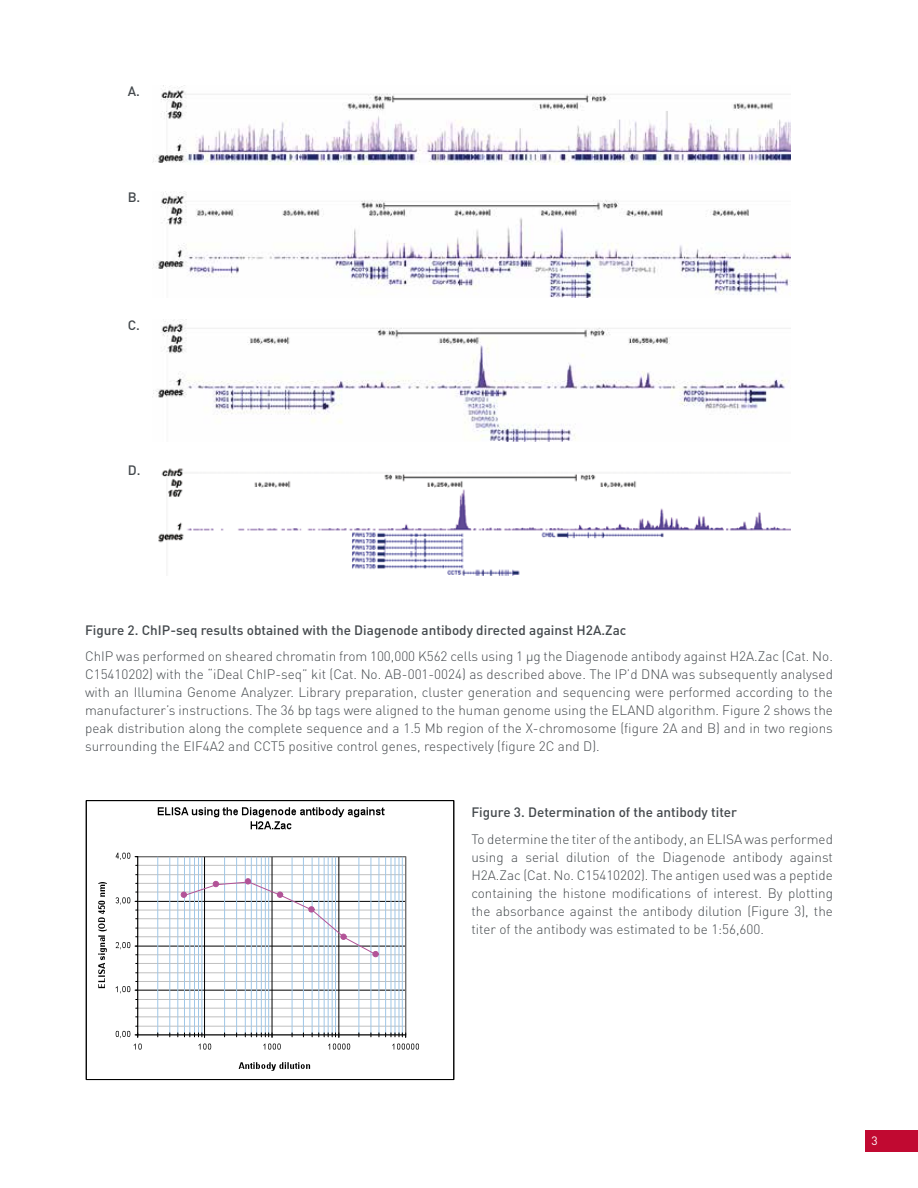
<style>
.page{position:relative;width:918px;height:1188px;background:#fff}
.page>*{position:absolute;margin:0;border:0;box-sizing:border-box;transform-origin:0 0}
.t1{font:300 13.5px/18px "DIN";color:#44494d;text-align:justify}
.t2{font:500 13.5px "DIN";color:#44494d}
.t3{font:12px "DIN";color:#fff}
</style>
<div class="page">
<div style="left:865px;top:1131px;width:53px;height:21px;background:#c10931"></div>
<img style="left:153px;top:320px;width:637px;height:122px">
<img style="left:158px;top:468px;width:632px;height:107px">
<img style="left:153px;top:85px;width:637px;height:80px">
<img style="left:153px;top:192px;width:637px;height:106px">
<svg style="left:98px;top:807px;width:321px;height:264px"></svg>
<div style="left:86px;top:800px;width:368px;height:280px;border:1px solid #000"></div>
<p class="t2" style="left:128px;top:83px;width:14px">A.</p>
<p class="t2" style="left:128px;top:189px;width:14px">B.</p>
<p class="t2" style="left:128px;top:317px;width:14px">C.</p>
<p class="t2" style="left:128px;top:461px;width:14px">D.</p>
<p class="t2" style="left:85px;top:621px;width:543px">Figure 2. ChIP-seq results obtained with the Diagenode antibody directed against H2A.Zac</p>
<p class="t1" style="left:85px;top:647px;width:749px">ChIP was performed on sheared chromatin from 100,000 K562 cells using 1 µg the Diagenode antibody against H2A.Zac (Cat. No.<br>C15410202) with the “iDeal ChIP-seq” kit (Cat. No. AB-001-0024) as described above. The IP’d DNA was subsequently analysed with an Illumina Genome Analyzer. Library preparation, cluster generation and sequencing were performed according to the manufacturer’s instructions. The 36 bp tags were aligned to the human genome using the ELAND algorithm. Figure 2 shows the peak distribution along the complete sequence and a 1.5 Mb region of the X-chromosome (figure 2A and B) and in two regions surrounding the EIF4A2 and CCT5 positive control genes, respectively (figure 2C and D).</p>
<p class="t2" style="left:471px;top:804px;width:267px">Figure 3. Determination of the antibody titer</p>
<p class="t1" style="left:471px;top:830px;width:363px">To determine the titer of the antibody, an ELISA was performed using a serial dilution of the Diagenode antibody against H2A.Zac (Cat. No. C15410202). The antigen used was a peptide containing the histone modifications of interest. By plotting the absorbance against the antibody dilution (Figure 3), the titer of the antibody was estimated to be 1:56,600.</p>
<p class="t3" style="left:871px;top:1133px;width:8px">3</p>
</div>
